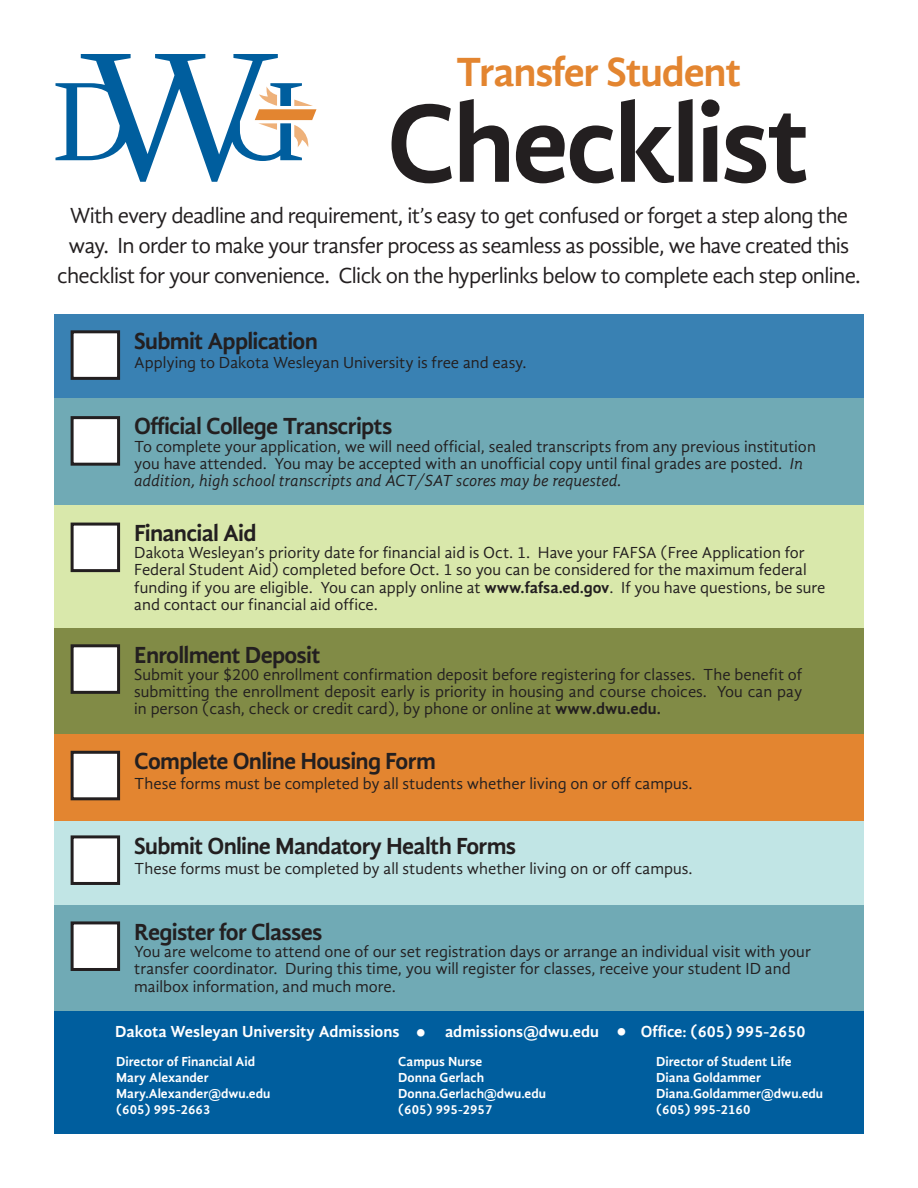
<style>
.page{position:relative;width:918px;height:1188px;background:#fff}
.page>*{position:absolute;margin:0;border:0;box-sizing:border-box;transform-origin:0 0}
.t1{font:700 114px "Gandhi Sans";letter-spacing:-.03em;color:#231f20}
.t2{font:700 42px "Gandhi Sans";letter-spacing:-.03em;color:#e38530}
.t3{font:700 24px "Gandhi Sans";letter-spacing:-.03em;color:#231f20}
.t4{font:22.5px/30px "Gandhi Sans";letter-spacing:-.03em;color:#231f20;text-align:center}
.t5{font:16.5px/17.2px "Gandhi Sans";color:#231f20}
.t6{font:700 16.5px "Gandhi Sans";color:#fff}
.t7{font:700 13.5px "Gandhi Sans";color:#fff}
.t8{font:7.5px "Webdings";color:#fff}
.s1{font-style:italic}
.s2{font-weight:700}
</style>
<div class="page">
<div style="left:54px;top:1008px;width:810px;height:126px;background:#005e9e"></div>
<div style="left:54px;top:821px;width:810px;height:84px;background:#c1e5e5"></div>
<div style="left:54px;top:733px;width:810px;height:87px;background:#e38530"></div>
<div style="left:54px;top:628px;width:810px;height:106px;background:#818b46"></div>
<div style="left:54px;top:505px;width:810px;height:122px;background:#d9e8ab"></div>
<svg style="left:55px;top:54px;width:261px;height:128px"></svg>
<div style="left:54px;top:398px;width:810px;height:106px;background:#70aab5"></div>
<div style="left:54px;top:314px;width:810px;height:84px;background:#3981b3"></div>
<div style="left:72px;top:332px;width:47px;height:46px;background:#fff"></div>
<div style="left:71px;top:330px;width:49px;height:50px;border:3px solid #231f20"></div>
<div style="left:72px;top:418px;width:47px;height:46px;background:#fff"></div>
<div style="left:71px;top:416px;width:49px;height:50px;border:3px solid #231f20"></div>
<div style="left:72px;top:524px;width:47px;height:47px;background:#fff"></div>
<div style="left:71px;top:523px;width:49px;height:49px;border:3px solid #231f20"></div>
<div style="left:72px;top:646px;width:47px;height:46px;background:#fff"></div>
<div style="left:71px;top:644px;width:49px;height:50px;border:3px solid #231f20"></div>
<div style="left:72px;top:752px;width:47px;height:47px;background:#fff"></div>
<div style="left:71px;top:751px;width:49px;height:49px;border:3px solid #231f20"></div>
<div style="left:54px;top:905px;width:810px;height:106px;background:#70aab5"></div>
<div style="left:72px;top:923px;width:47px;height:46px;background:#fff"></div>
<div style="left:71px;top:921px;width:49px;height:50px;border:3px solid #231f20"></div>
<div style="left:72px;top:837px;width:47px;height:46px;background:#fff"></div>
<div style="left:71px;top:835px;width:49px;height:50px;border:3px solid #231f20"></div>
<p class="t2" style="left:456px;top:48px;width:287px">Transfer Student</p>
<p class="t1" style="left:387px;top:78px;width:425px">Checklist</p>
<p class="t4" style="left:57px;top:200px;width:805px">With every deadline and requirement, it’s easy to get confused or forget a step along the way. In order to make your transfer process as seamless as possible, we have created this checklist for your convenience. Click on the hyperlinks below to complete each step online.</p>
<p class="t3" style="left:134px;top:327px;width:185px">Submit Application</p>
<p class="t5" style="left:134px;top:354px;width:394px">Applying to Dakota Wesleyan University is free and easy.</p>
<p class="t3" style="left:134px;top:413px;width:260px">Official College Transcripts</p>
<p class="t5" style="left:134px;top:438px;width:683px">To complete your application, we will need official, sealed transcripts from any previous institution you have attended. You may be accepted with an unofficial copy until final grades are posted. <span class="s1">In addition, high school transcripts and ACT/SAT scores may be requested.</span></p>
<p class="t3" style="left:134px;top:519px;width:124px">Financial Aid</p>
<p class="t5" style="left:134px;top:544px;width:693px">Dakota Wesleyan’s priority date for financial aid is Oct. 1. Have your FAFSA (Free Application for Federal Student Aid) completed before Oct. 1 so you can be considered for the maximum federal funding if you are eligible. You can apply online at <span class="s2">www.fafsa.ed.gov</span>. If you have questions, be sure and contact our financial aid office.</p>
<p class="t3" style="left:134px;top:641px;width:188px">Enrollment Deposit</p>
<p class="t5" style="left:134px;top:666px;width:670px;text-align:justify">Submit your $200 enrollment confirmation deposit before registering for classes. The benefit of submitting the enrollment deposit early is priority in housing and course choices. You can pay in person (cash, check or credit card), by phone or online at <span class="s2">www.dwu.edu.</span></p>
<p class="t3" style="left:134px;top:747px;width:303px">Complete Online Housing Form</p>
<p class="t5" style="left:134px;top:775px;width:560px">These forms must be completed by all students whether living on or off campus.</p>
<p class="t3" style="left:134px;top:832px;width:384px">Submit Online Mandatory Health Forms</p>
<p class="t5" style="left:134px;top:859px;width:560px">These forms must be completed by all students whether living on or off campus.</p>
<p class="t3" style="left:134px;top:918px;width:190px">Register for Classes</p>
<p class="t5" style="left:134px;top:943px;width:678px">You are welcome to attend one of our set registration days or arrange an individual visit with your transfer coordinator. During this time, you will register for classes, receive your student ID and mailbox information, and much more.</p>
<p class="t6" style="left:115px;top:1022px;width:286px">Dakota Wesleyan University Admissions</p>
<p class="t6" style="left:445px;top:1022px;width:156px">admissions@dwu.edu</p>
<p class="t6" style="left:641px;top:1022px;width:166px">Office: (605) 995-2650</p>
<p class="t8" style="left:417px;top:1029px;width:9px">■</p>
<p class="t8" style="left:618px;top:1028px;width:9px">■</p>
<p class="t7" style="left:116px;top:1053px;width:140px">Director of Financial Aid</p>
<p class="t7" style="left:398px;top:1053px;width:86px">Campus Nurse</p>
<p class="t7" style="left:656px;top:1053px;width:137px">Director of Student Life</p>
<p class="t7" style="left:116px;top:1069px;width:94px">Mary Alexander</p>
<p class="t7" style="left:398px;top:1069px;width:87px">Donna Gerlach</p>
<p class="t7" style="left:656px;top:1069px;width:106px">Diana Goldammer</p>
<p class="t7" style="left:116px;top:1086px;width:156px">Mary.Alexander@dwu.edu</p>
<p class="t7" style="left:398px;top:1086px;width:149px">Donna.Gerlach@dwu.edu</p>
<p class="t7" style="left:656px;top:1086px;width:168px">Diana.Goldammer@dwu.edu</p>
<p class="t7" style="left:116px;top:1102px;width:96px">(605) 995-2663</p>
<p class="t7" style="left:398px;top:1102px;width:96px">(605) 995-2957</p>
<p class="t7" style="left:656px;top:1102px;width:96px">(605) 995-2160</p>
</div>
